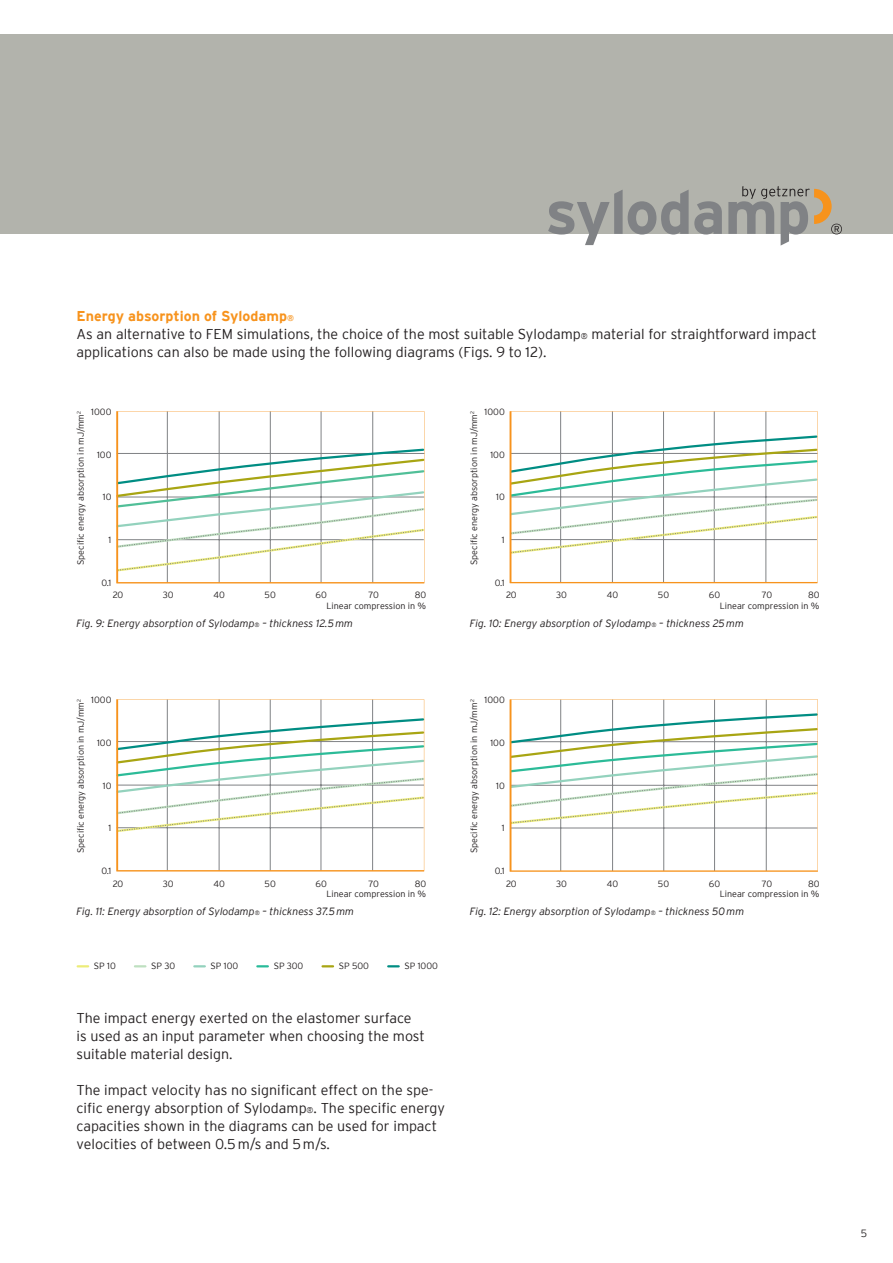
<style>
.page{position:relative;width:893px;height:1263px;background:#fff}
.page>*{position:absolute;margin:0;border:0;box-sizing:border-box;transform-origin:0 0}
.t1{font:300 14.25px/18px "Interstate";color:#231f20}
.t2{font:italic 300 10.5px "Interstate";color:#231f20}
.t3{font:300 10.5px "Interstate";color:#231f20}
.t4{font:300 9px/10.8px "Interstate";color:#231f20;text-align:right}
.s1{font-weight:700;color:#f7931d}
.s2{font-weight:700;font-size:8.25px;color:#f7931d}
.s3{font-size:8.25px}
.s4{font-size:6.15px}
</style>
<div class="page">
<div style="left:0;top:34px;width:893px;height:200px;background:#b2b3ac"></div>
<svg style="left:116px;top:411px;width:308px;height:172px"></svg>
<svg style="left:116px;top:699px;width:308px;height:172px"></svg>
<svg style="left:510px;top:411px;width:307px;height:172px"></svg>
<svg style="left:510px;top:699px;width:308px;height:173px"></svg>
<svg style="left:78px;top:965px;width:10px;height:2px"></svg>
<svg style="left:135px;top:965px;width:10px;height:2px"></svg>
<svg style="left:194px;top:965px;width:11px;height:2px"></svg>
<svg style="left:257px;top:965px;width:11px;height:2px"></svg>
<svg style="left:323px;top:965px;width:10px;height:2px"></svg>
<svg style="left:388px;top:965px;width:11px;height:2px"></svg>
<svg style="left:548px;top:190px;width:174px;height:55px"></svg>
<svg style="left:728px;top:186px;width:114px;height:60px"></svg>
<p class="t1" style="left:77px;top:308px;width:742px"><span class="s1">Energy absorption of Sylodamp</span><span class="s2">®<br></span>As an alternative to FEM simulations, the choice of the most suitable Sylodamp<span class="s3">®</span> material for straightforward impact applications can also be made using the following diagrams (Figs. 9 to 12).</p>
<p class="t4" style="left:91px;top:407px;width:22px">1000</p>
<p class="t4" style="left:97px;top:450px;width:16px">100</p>
<p class="t4" style="left:103px;top:493px;width:10px">10</p>
<p class="t4" style="left:109px;top:535px;width:4px">1</p>
<p class="t4" style="left:101px;top:578px;width:12px">0.1</p>
<p class="t4" style="left:75px;top:565px;width:155px;rotate:-90deg">Speciic energy absorption in mJ/mm<sup>2</sup></p>
<p class="t4" style="left:485px;top:407px;width:22px">1000</p>
<p class="t4" style="left:490px;top:450px;width:16px">100</p>
<p class="t4" style="left:496px;top:493px;width:10px">10</p>
<p class="t4" style="left:502px;top:535px;width:4px">1</p>
<p class="t4" style="left:495px;top:578px;width:12px">0.1</p>
<p class="t4" style="left:468px;top:565px;width:155px;rotate:-90deg">Speciic energy absorption in mJ/mm<sup>2</sup></p>
<p class="t4" style="left:113px;top:591px;width:12px">20</p>
<p class="t4" style="left:163px;top:591px;width:12px">30</p>
<p class="t4" style="left:213px;top:591px;width:13px">40</p>
<p class="t4" style="left:265px;top:591px;width:13px">50</p>
<p class="t4" style="left:316px;top:591px;width:13px">60</p>
<p class="t4" style="left:369px;top:591px;width:12px">70</p>
<p class="t4" style="left:326px;top:591px;width:101px">80<br>Linear compression in %</p>
<p class="t4" style="left:506px;top:591px;width:12px">20</p>
<p class="t4" style="left:556px;top:591px;width:12px">30</p>
<p class="t4" style="left:607px;top:591px;width:13px">40</p>
<p class="t4" style="left:658px;top:591px;width:13px">50</p>
<p class="t4" style="left:709px;top:591px;width:13px">60</p>
<p class="t4" style="left:762px;top:591px;width:12px">70</p>
<p class="t4" style="left:720px;top:591px;width:101px">80<br>Linear compression in %</p>
<p class="t2" style="left:77px;top:619px;width:278px">Fig. 9: Energy absorption of Sylodamp<span class="s4">®</span> – thickness 12.5 mm</p>
<p class="t2" style="left:470px;top:619px;width:276px">Fig. 10: Energy absorption of Sylodamp<span class="s4">®</span> – thickness 25 mm</p>
<p class="t4" style="left:91px;top:695px;width:22px">1000</p>
<p class="t4" style="left:97px;top:738px;width:16px">100</p>
<p class="t4" style="left:103px;top:781px;width:10px">10</p>
<p class="t4" style="left:109px;top:823px;width:4px">1</p>
<p class="t4" style="left:101px;top:866px;width:12px">0.1</p>
<p class="t4" style="left:75px;top:853px;width:155px;rotate:-90deg">Speciic energy absorption in mJ/mm<sup>2</sup></p>
<p class="t4" style="left:485px;top:696px;width:22px">1000</p>
<p class="t4" style="left:490px;top:738px;width:16px">100</p>
<p class="t4" style="left:496px;top:781px;width:10px">10</p>
<p class="t4" style="left:502px;top:823px;width:4px">1</p>
<p class="t4" style="left:495px;top:866px;width:12px">0.1</p>
<p class="t4" style="left:468px;top:853px;width:155px;rotate:-90deg">Speciic energy absorption in mJ/mm<sup>2</sup></p>
<p class="t4" style="left:113px;top:879px;width:12px">20</p>
<p class="t4" style="left:163px;top:879px;width:12px">30</p>
<p class="t4" style="left:213px;top:879px;width:13px">40</p>
<p class="t4" style="left:265px;top:879px;width:13px">50</p>
<p class="t4" style="left:316px;top:879px;width:13px">60</p>
<p class="t4" style="left:369px;top:879px;width:12px">70</p>
<p class="t4" style="left:326px;top:879px;width:101px">80<br>Linear compression in %</p>
<p class="t4" style="left:506px;top:879px;width:12px">20</p>
<p class="t4" style="left:556px;top:879px;width:12px">30</p>
<p class="t4" style="left:607px;top:879px;width:13px">40</p>
<p class="t4" style="left:658px;top:879px;width:13px">50</p>
<p class="t4" style="left:709px;top:879px;width:13px">60</p>
<p class="t4" style="left:762px;top:879px;width:12px">70</p>
<p class="t4" style="left:720px;top:879px;width:101px">80<br>Linear compression in %</p>
<p class="t2" style="left:77px;top:907px;width:279px">Fig. 11: Energy absorption of Sylodamp<span class="s4">®</span> – thickness 37.5 mm</p>
<p class="t2" style="left:470px;top:907px;width:276px">Fig. 12: Energy absorption of Sylodamp<span class="s4">®</span> – thickness 50 mm</p>
<p class="t4" style="left:94px;top:961px;width:23px">SP 10</p>
<p class="t4" style="left:151px;top:961px;width:25px">SP 30</p>
<p class="t4" style="left:211px;top:961px;width:29px">SP 100</p>
<p class="t4" style="left:274px;top:961px;width:31px">SP 300</p>
<p class="t4" style="left:339px;top:961px;width:32px">SP 500</p>
<p class="t4" style="left:405px;top:961px;width:35px">SP 1000</p>
<p class="t1" style="left:77px;top:1010px;width:350px">The impact energy exerted on the elastomer surface is used as an input parameter when choosing the most suitable material design.</p>
<p class="t1" style="left:77px;top:1081px;width:370px">The impact velocity has no signiicant effect on the spe&shy;ciic energy absorption of Sylodamp<span class="s3">®</span>. The speciic energy capacities shown in the diagrams can be used for impact velocities of between 0.5 m/s and 5 m/s.</p>
<p class="t3" style="left:861px;top:1230px;width:8px">5</p>
</div>
